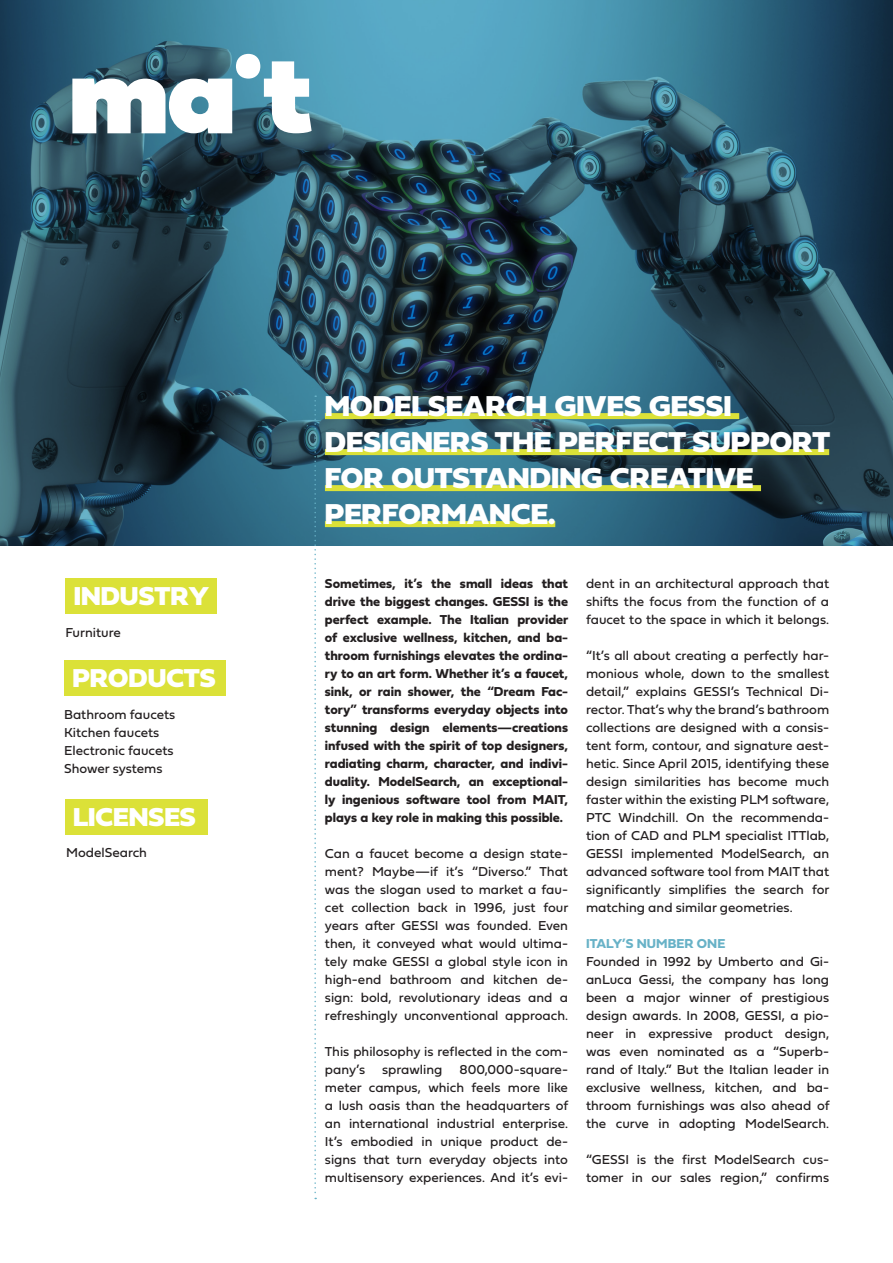
<style>
.page{position:relative;width:893px;height:1263px;background:#fff}
.page>*{position:absolute;margin:0;border:0;box-sizing:border-box;transform-origin:0 0}
.t1{font:30px/36px "Fieldwork Geo Black";color:#fff}
.t2{font:27px "Fieldwork Geo Black";color:#fff}
.t3{font:13.5px/18px "Fieldwork Geo Regular";color:#231f20;text-align:justify}
.t4{font:13.5px/18px "Fieldwork Geo Bold";color:#231f20;text-align:justify}
.t5{font:13.5px "Fieldwork Geo Bold";color:#68b2c7}
</style>
<div class="page">
<div style="left:65px;top:578px;width:152px;height:35px;background:#dbe138"></div>
<div style="left:64px;top:660px;width:161px;height:35px;background:#dbe138"></div>
<div style="left:65px;top:800px;width:142px;height:35px;background:#dbe138"></div>
<svg style="left:0;top:0;width:893px;height:546px;background:#2d5a6d"></svg>
<div style="left:325px;top:413px;width:414px;height:6px;background:#dbe138"></div>
<div style="left:325px;top:449px;width:504px;height:6px;background:#dbe138"></div>
<div style="left:325px;top:485px;width:436px;height:6px;background:#dbe138"></div>
<div style="left:325px;top:521px;width:230px;height:6px;background:#dbe138"></div>
<svg style="left:314px;top:395px;width:2px;height:804px"></svg>
<svg style="left:264px;top:61px;width:48px;height:72px"></svg>
<svg style="left:72px;top:78px;width:160px;height:55px"></svg>
<div style="left:236px;top:54px;width:24px;height:25px;background:#fff;border-radius:50%"></div>
<p class="t2" style="left:74px;top:572px;width:137px">INDUSTRY</p>
<p class="t3" style="left:65px;top:623px;width:57px">Furniture</p>
<p class="t2" style="left:72px;top:653px;width:145px">PRODUCTS</p>
<p class="t3" style="left:64px;top:705px;width:113px">Bathroom faucets</p>
<p class="t3" style="left:64px;top:723px;width:97px">Kitchen faucets</p>
<p class="t3" style="left:64px;top:741px;width:111px">Electronic faucets</p>
<p class="t3" style="left:64px;top:759px;width:100px">Shower systems</p>
<p class="t2" style="left:73px;top:793px;width:124px">LICENSES</p>
<p class="t3" style="left:66px;top:843px;width:82px">ModelSearch</p>
<p class="t1" style="left:325px;top:385px;width:507px">MODELSEARCH GIVES GESSI<br>DESIGNERS THE PERFECT SUPPORT<br>FOR OUTSTANDING CREATIVE<br>PERFORMANCE.</p>
<p class="t4" style="left:325px;top:574px;width:245px">Sometimes, it’s the small ideas that drive the biggest changes. GESSI is the perfect example. The Italian provider of exclusive wellness, kitchen, and ba&shy;throom furnishings elevates the ordina&shy;ry to an art form. Whether it’s a faucet, sink, or rain shower, the “Dream Fac&shy;tory” transforms everyday objects into stunning design elements—creations infused with the spirit of top designers, radiating charm, character, and indivi&shy;duality. ModelSearch, an exceptional&shy;ly ingenious software tool from MAIT, plays a key role in making this possible.</p>
<p class="t3" style="left:325px;top:843px;width:245px">Can a faucet become a design state&shy;ment? Maybe—if it’s “Diverso.” That was the slogan used to market a fau&shy;cet collection back in 1996, just four years after GESSI was founded. Even then, it conveyed what would ultima&shy;tely make GESSI a global style icon in high-end bathroom and kitchen de&shy;sign: bold, revolutionary ideas and a refreshingly unconventional approach.</p>
<p class="t3" style="left:325px;top:1041px;width:245px">This philosophy is reflected in the com&shy;pany’s</p>
<p class="t3" style="left:382px;top:1059px;width:62px">sprawling</p>
<p class="t3" style="left:325px;top:1059px;width:245px;text-indent:134px">800,000-square&shy;meter campus, which feels more like a lush oasis than the headquarters of an international industrial enterprise.<br>It’s embodied in unique product de&shy;signs that turn everyday objects into multisensory experiences. And it’s evi-</p>
<p class="t3" style="left:586px;top:573px;width:245px">dent in an architectural approach that shifts the focus from the function of a faucet to the space in which it belongs.</p>
<p class="t3" style="left:586px;top:645px;width:245px">“It’s all about creating a perfectly har&shy;monious whole, down to the smallest detail,” explains GESSI’s Technical Di&shy;rector. That’s why the brand’s bathroom collections are designed with a consis&shy;tent form, contour, and signature aest&shy;hetic. Since April 2015, identifying these design similarities has become much faster within the existing PLM software, PTC Windchill. On the recommenda&shy;tion of CAD and PLM specialist ITTlab, GESSI implemented ModelSearch, an advanced software tool from MAIT that significantly simplifies the search for matching and similar geometries.</p>
<p class="t5" style="left:586px;top:932px;width:141px">ITALY’S NUMBER ONE</p>
<p class="t3" style="left:586px;top:951px;width:245px">Founded in 1992 by Umberto and Gi&shy;anLuca Gessi, the company has long been a major winner of prestigious design awards. In 2008, GESSI, a pio&shy;neer in expressive product design, was even nominated as a “Superb&shy;rand of Italy.” But the Italian leader in exclusive wellness, kitchen, and ba&shy;throom furnishings was also ahead of the curve in adopting ModelSearch.</p>
<p class="t3" style="left:586px;top:1149px;width:245px">“GESSI is the first ModelSearch cus&shy;tomer in our sales region,” confirms</p>
</div>
